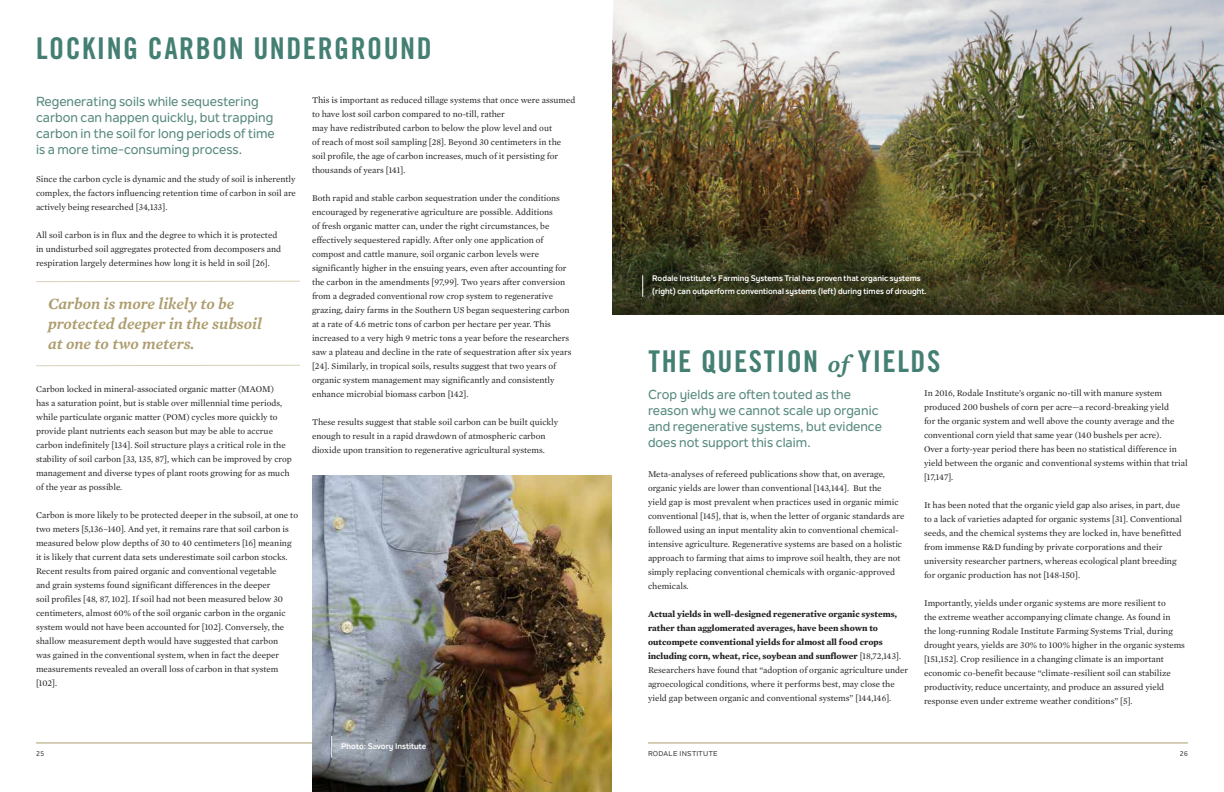
<style>
.page{position:relative;width:1224px;height:792px;background:#fff}
.page>*{position:absolute;margin:0;border:0;box-sizing:border-box;transform-origin:0 0}
.t1{font:30px "Trade Gothic Bold Cond Twenty";letter-spacing:.05em;color:#447f74}
.t2{font:italic 600 16px/20px "Mercury Text G2";color:#ad9d6e}
.t3{font:500 13px/16px "Nolan Next";color:#56897e}
.t4{font:9px/14px "Mercury Text G1";color:#231f20}
.t5{font:700 9px/14px "Mercury Text G1";color:#231f20}
.t6{font:700 8px/13px "Nolan Next";color:#fff}
.t7{font:500 7px "Nolan Next";letter-spacing:.04em;color:#3e3e3f}
.s1{font-family:"Mercury Text G2";font-weight:600;font-style:italic;font-size:24px}
.s2{font-weight:400}
</style>
<div class="page">
<hr style="left:648px;top:743px;width:540px;height:1px;background:#ad9d6e">
<hr style="left:36px;top:743px;width:540px;height:1px;background:#ad9d6e">
<img style="left:612px;top:0;width:612px;height:171px">
<img style="left:312px;top:475px;width:300px;height:317px">
<svg style="left:612px;top:171px;width:612px;height:144px;background:#3f3b1c"></svg>
<svg style="left:331px;top:736px;width:1px;height:22px"></svg>
<svg style="left:642px;top:275px;width:1px;height:22px"></svg>
<svg style="left:36px;top:281px;width:264px;height:1px"></svg>
<svg style="left:36px;top:365px;width:264px;height:1px"></svg>
<h1 class="t1" style="left:36px;top:30px;width:397px">LOCKING CARBON UNDERGROUND</h1>
<h3 class="t3" style="left:36px;top:93px;width:240px">Regenerating soils while sequestering carbon can happen quickly, but trapping carbon in the soil for long periods of time is a more time-consuming process.</h3>
<p class="t4" style="left:36px;top:172px;width:261px;text-align:justify">Since the carbon cycle is dynamic and the study of soil is inherently complex, the factors influencing retention time of carbon in soil are actively being researched [34,133].</p>
<p class="t4" style="left:36px;top:228px;width:247px">All soil carbon is in flux and the degree to which it is protected in undisturbed soil aggregates protected from decomposers and respiration largely determines how long it is held in soil [26].</p>
<h2 class="t2" style="left:48px;top:293px;width:216px">Carbon is more likely to be protected deeper in the subsoil at one to two meters.</h2>
<p class="t4" style="left:36px;top:382px;width:257px">Carbon locked in mineral-associated organic matter (MAOM)<br>has a saturation point, but is stable over millennial time periods, while particulate organic matter (POM) cycles more quickly to provide plant nutrients each season but may be able to accrue carbon indefinitely [134]. Soil structure plays a critical role in the stability of soil carbon [33, 135, 87], which can be improved by crop management and diverse types of plant roots growing for as much of the year as possible.</p>
<p class="t4" style="left:36px;top:508px;width:264px">Carbon is more likely to be protected deeper in the subsoil, at one to two meters [5,136–140]. And yet, it remains rare that soil carbon is measured below plow depths of 30 to 40 centimeters [16] meaning it is likely that current data sets underestimate soil carbon stocks.<br>Recent results from paired organic and conventional vegetable<br>and grain systems found significant differences in the deeper<br>soil profiles [48, 87, 102]. If soil had not been measured below 30 centimeters, almost 60% of the soil organic carbon in the organic system would not have been accounted for [102]. Conversely, the shallow measurement depth would have suggested that carbon<br>was gained in the conventional system, when in fact the deeper measurements revealed an overall loss of carbon in that system [102].</p>
<p class="t4" style="left:312px;top:93px;width:265px">This is important as reduced tillage systems that once were assumed to have lost soil carbon compared to no-till, rather<br>may have redistributed carbon to below the plow level and out<br>of reach of most soil sampling [28]. Beyond 30 centimeters in the soil profile, the age of carbon increases, much of it persisting for thousands of years [141].</p>
<p class="t4" style="left:312px;top:191px;width:261px">Both rapid and stable carbon sequestration under the conditions encouraged by regenerative agriculture are possible. Additions<br>of fresh organic matter can, under the right circumstances, be effectively sequestered rapidly. After only one application of compost and cattle manure, soil organic carbon levels were significantly higher in the ensuing years, even after accounting for the carbon in the amendments [97,99]. Two years after conversion from a degraded conventional row crop system to regenerative grazing, dairy farms in the Southern US began sequestering carbon at a rate of 4.6 metric tons of carbon per hectare per year. This increased to a very high 9 metric tons a year before the researchers saw a plateau and decline in the rate of sequestration after six years [24]. Similarly, in tropical soils, results suggest that two years of organic system management may significantly and consistently enhance microbial biomass carbon [142].</p>
<p class="t4" style="left:312px;top:415px;width:248px">These results suggest that stable soil carbon can be built quickly enough to result in a rapid drawdown of atmospheric carbon dioxide upon transition to regenerative agricultural systems.</p>
<p class="t6" style="left:652px;top:272px;width:276px">Rodale Institute’s Farming Systems Trial has proven that organic systems (right) can outperform conventional systems (left) during times of drought.</p>
<h1 class="t1" style="left:648px;top:343px;width:293px">THE QUESTION <span class="s1">of</span> YIELDS</h1>
<h3 class="t3" style="left:648px;top:386px;width:235px">Crop yields are often touted as the reason why we cannot scale up organic and regenerative systems, but evidence does not support this claim.</h3>
<p class="t4" style="left:648px;top:467px;width:258px">Meta-analyses of refereed publications show that, on average, organic yields are lower than conventional [143,144]. But the<br>yield gap is most prevalent when practices used in organic mimic conventional [145], that is, when the letter of organic standards are followed using an input mentality akin to conventional chemical&shy;intensive agriculture. Regenerative systems are based on a holistic approach to farming that aims to improve soil health, they are not simply replacing conventional chemicals with organic-approved chemicals.</p>
<p class="t5" style="left:648px;top:607px;width:262px">Actual yields in well-designed regenerative organic systems, rather than agglomerated averages, have been shown to outcompete conventional yields for almost all food crops including corn, wheat, rice, soybean and sunflower <span class="s2">[18,72,143].<br>Researchers have found that “adoption of organic agriculture under agroecological conditions, where it performs best, may close the yield gap between organic and conventional systems” [144,146].</span></p>
<p class="t4" style="left:924px;top:386px;width:265px">In 2016, Rodale Institute’s organic no-till with manure system produced 200 bushels of corn per acre—a record-breaking yield<br>for the organic system and well above the county average and the conventional corn yield that same year (140 bushels per acre).<br>Over a forty-year period there has been no statistical difference in yield between the organic and conventional systems within that trial [17,147].</p>
<p class="t4" style="left:924px;top:498px;width:260px">It has been noted that the organic yield gap also arises, in part, due to a lack of varieties adapted for organic systems [31]. Conventional seeds, and the chemical systems they are locked in, have benefitted from immense R&amp;D funding by private corporations and their university researcher partners, whereas ecological plant breeding for organic production has not [148-150].</p>
<p class="t4" style="left:924px;top:596px;width:263px">Importantly, yields under organic systems are more resilient to<br>the extreme weather accompanying climate change. As found in the long-running Rodale Institute Farming Systems Trial, during drought years, yields are 30% to 100% higher in the organic systems [151,152]. Crop resilience in a changing climate is an important economic co-benefit because “climate-resilient soil can stabilize productivity, reduce uncertainty, and produce an assured yield response even under extreme weather conditions” [5].</p>
<p class="t6" style="left:341px;top:739px;width:87px">Photo: Savory Institute</p>
<p class="t7" style="left:36px;top:750px;width:9px">25</p>
<p class="t7" style="left:648px;top:750px;width:71px">RODALE INSTITUTE</p>
<p class="t7" style="left:1180px;top:750px;width:10px">26</p>
</div>
